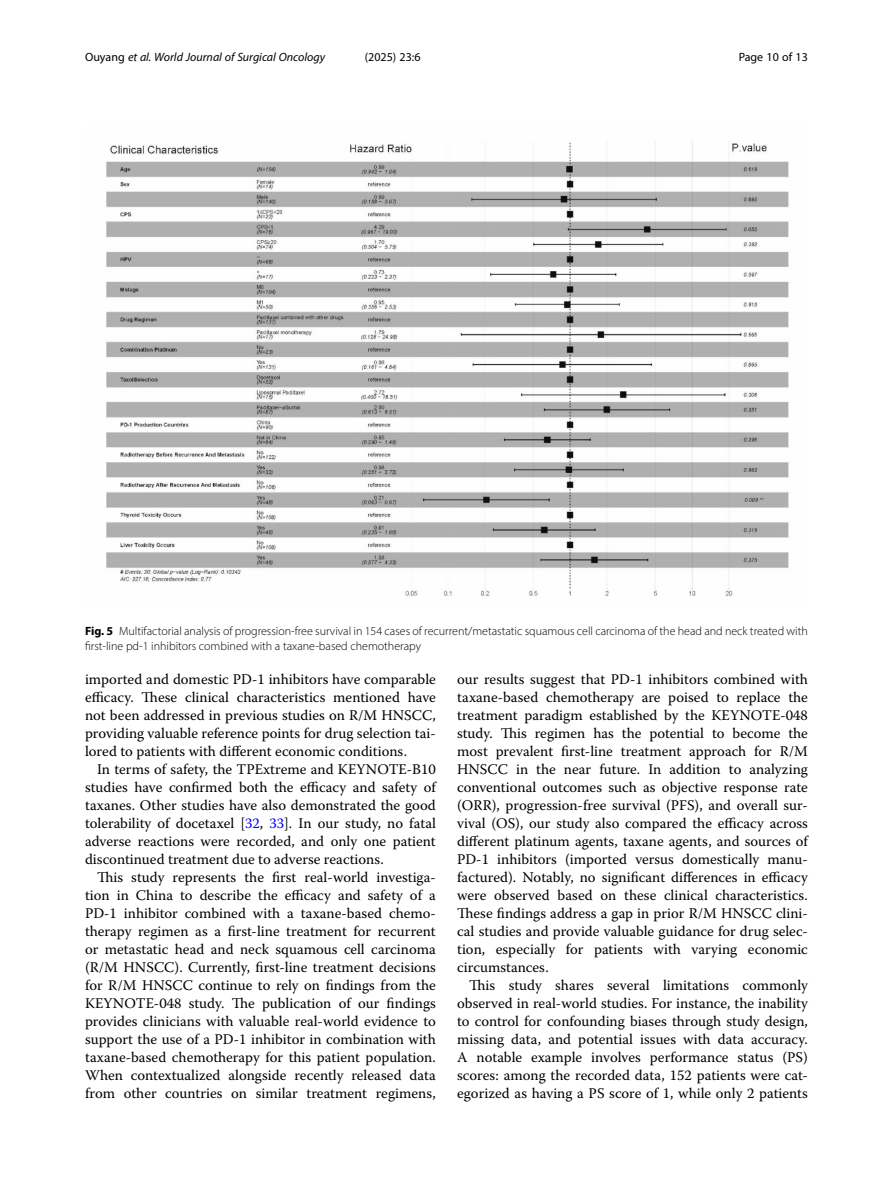
<style>
.page{position:relative;width:893px;height:1191px;background:#fff}
.page>*{position:absolute;margin:0;border:0;box-sizing:border-box;transform-origin:0 0}
.Body_Text_Indent{font:14.7px/18px "Warnock Pro";color:#000;text-align:justify}
.Figure_Caption{font:300 12px/15px "Myriad Pro";color:#000}
.t1{font:italic 12px "Myriad Pro";color:#000}
.t2{font:12px "Myriad Pro";color:#000}
.s1{font-style:normal}
.s2{font-weight:700}
.s3{color:#00f}
</style>
<div class="page">
<img style="left:106px;top:141px;width:683px;height:455px">
<p class="t1" style="left:85px;top:50px;width:242px"><span class="s1">Ouyang</span> et al. World Journal of Surgical Oncology</p>
<p class="t2" style="left:365px;top:50px;width:57px">(2025) 23:6</p>
<p class="t2" style="left:739px;top:50px;width:71px">Page 10 of 13</p>
<p class="Figure_Caption" style="left:85px;top:623px;width:724px"><span class="s2">Fig. 5</span> Multifactorial analysis of progression-free survival in 154 cases of recurrent/metastatic squamous cell carcinoma of the head and neck treated with first-line pd-1 inhibitors combined with a taxane-based chemotherapy</p>
<p class="Body_Text_Indent" style="left:85px;top:670px;width:352px">imported and domestic PD-1 inhibitors have comparable efficacy. These clinical characteristics mentioned have not been addressed in previous studies on R/M HNSCC, providing valuable reference points for drug selection tai&shy;lored to patients with different economic conditions.</p>
<p class="Body_Text_Indent" style="left:85px;top:760px;width:352px;text-indent:12px">In terms of safety, the TPExtreme and KEYNOTE-B10 studies have confirmed both the efficacy and safety of taxanes. Other studies have also demonstrated the good tolerability of docetaxel [<span class="s3">32</span>, <span class="s3">33</span>]. In our study, no fatal adverse reactions were recorded, and only one patient discontinued treatment due to adverse reactions.</p>
<p class="Body_Text_Indent" style="left:85px;top:868px;width:352px;text-indent:12px">This study represents the first real-world investiga&shy;tion in China to describe the efficacy and safety of a PD-1 inhibitor combined with a taxane-based chemo&shy;therapy regimen as a first-line treatment for recurrent or metastatic head and neck squamous cell carcinoma (R/M HNSCC). Currently, first-line treatment decisions for R/M HNSCC continue to rely on findings from the KEYNOTE-048 study. The publication of our findings provides clinicians with valuable real-world evidence to support the use of a PD-1 inhibitor in combination with taxane-based chemotherapy for this patient population.<br>When contextualized alongside recently released data from other countries on similar treatment regimens,</p>
<p class="Body_Text_Indent" style="left:457px;top:670px;width:352px">our results suggest that PD-1 inhibitors combined with taxane-based chemotherapy are poised to replace the treatment paradigm established by the KEYNOTE-048 study. This regimen has the potential to become the most prevalent first-line treatment approach for R/M HNSCC in the near future. In addition to analyzing conventional outcomes such as objective response rate (ORR), progression-free survival (PFS), and overall sur&shy;vival (OS), our study also compared the efficacy across different platinum agents, taxane agents, and sources of PD-1 inhibitors (imported versus domestically manu&shy;factured). Notably, no significant differences in efficacy were observed based on these clinical characteristics.<br>These findings address a gap in prior R/M HNSCC clini&shy;cal studies and provide valuable guidance for drug selec&shy;tion, especially for patients with varying economic circumstances.</p>
<p class="Body_Text_Indent" style="left:457px;top:976px;width:352px;text-indent:12px">This study shares several limitations commonly observed in real-world studies. For instance, the inability to control for confounding biases through study design, missing data, and potential issues with data accuracy.<br>A notable example involves performance status (PS) scores: among the recorded data, 152 patients were cat&shy;egorized as having a PS score of 1, while only 2 patients</p>
</div>
